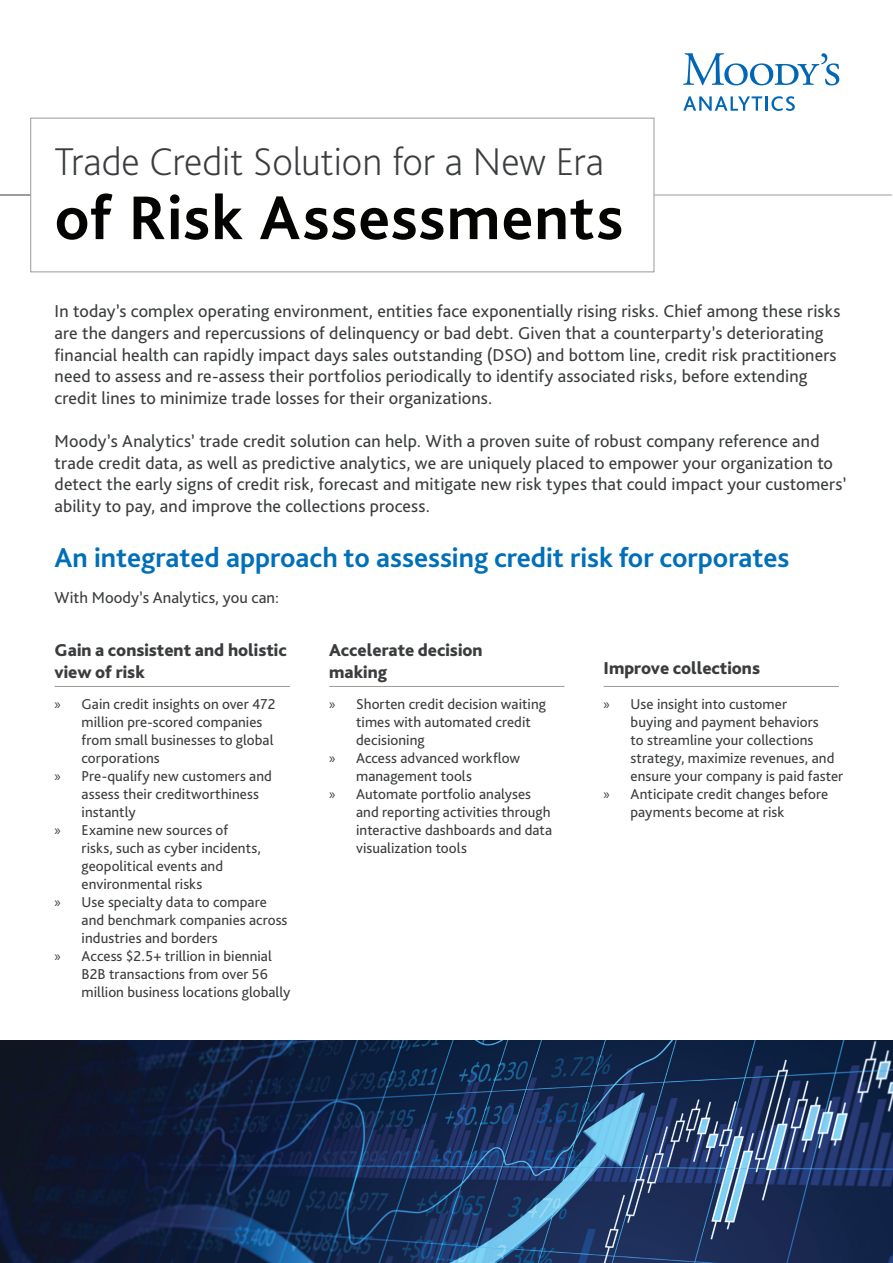
<style>
.page{position:relative;width:893px;height:1263px;background:#fff}
.page>*{position:absolute;margin:0;border:0;box-sizing:border-box;transform-origin:0 0}
.t1{font:700 64.5px "Bliss Pro";letter-spacing:.01em;color:#040503}
.t2{font:200 40.5px "Bliss Pro";letter-spacing:-.01em;color:#3a3c3e}
.t3{font:700 28.5px "Bliss Pro";color:#006fba}
.t4{font:18px/21.6px "Bliss Pro";letter-spacing:.005em;color:#3a3c3e}
.t5{font:800 18px/21.6px "Bliss Pro";color:#3a3c3e}
.t6{font:16.5px "Bliss Pro";letter-spacing:.005em;color:#3a3c3e}
.t7{font:15px "Bliss Pro";letter-spacing:.005em;color:#3a3c3e}
.s1{font-family:"Myriad Pro"}
</style>
<div class="page">
<hr style="left:0;top:195px;width:31px;height:1px;background:#9b9a98">
<img style="left:0;top:1040px;width:893px;height:223px">
<div style="left:31px;top:118px;width:623px;height:154px;border:1px solid #9b9a98"></div>
<hr style="left:654px;top:195px;width:238px;height:1px;background:#9b9a98">
<svg style="left:683px;top:53px;width:156px;height:32px"></svg>
<svg style="left:683px;top:96px;width:79px;height:15px"></svg>
<hr style="left:765px;top:96px;width:3px;height:15px;background:#0166b3">
<svg style="left:771px;top:96px;width:24px;height:15px"></svg>
<hr style="left:55px;top:686px;width:235px;height:1px;background:#9b9a98">
<hr style="left:604px;top:686px;width:235px;height:1px;background:#9b9a98">
<hr style="left:329px;top:686px;width:235px;height:1px;background:#9b9a98">
<h2 class="t2" style="left:55px;top:136px;width:551px">Trade Credit Solution for a New Era</h2>
<h1 class="t1" style="left:55px;top:178px;width:570px">of Risk Assessments</h1>
<p class="t4" style="left:55px;top:300px;width:787px">In today’s complex operating environment, entities face exponentially rising risks. Chief among these risks are the dangers and repercussions of delinquency or bad debt. Given that a counterparty’s deteriorating financial health can rapidly impact days sales outstanding (DSO) and bottom line, credit risk practitioners need to assess and re-assess their portfolios periodically to identify associated risks, before extending credit lines to minimize trade losses for their organizations.</p>
<p class="t4" style="left:55px;top:430px;width:793px">Moody’s Analytics’ trade credit solution can help. With a proven suite of robust company reference and trade credit data, as well as predictive analytics, we are uniquely placed to empower your organization to detect the early signs of credit risk, forecast and mitigate new risk types that could impact your customers’ ability to pay, and improve the collections process.</p>
<h3 class="t3" style="left:55px;top:540px;width:736px">An integrated approach to assessing credit risk for corporates</h3>
<p class="t6" style="left:55px;top:587px;width:226px">With Moody’s Analytics, you can:</p>
<p class="t5" style="left:55px;top:639px;width:234px">Gain a consistent and holistic view of risk</p>
<p class="t7" style="left:55px;top:695px;width:222px"><span class="s1">»</span> Gain credit insights on over 472</p>
<p class="t7" style="left:82px;top:713px;width:182px">million pre-scored companies</p>
<p class="t7" style="left:82px;top:731px;width:193px">from small businesses to global</p>
<p class="t7" style="left:82px;top:749px;width:80px">corporations</p>
<p class="t7" style="left:55px;top:767px;width:219px"><span class="s1">»</span> Pre-qualify new customers and</p>
<p class="t7" style="left:82px;top:785px;width:179px">assess their creditworthiness</p>
<p class="t7" style="left:82px;top:803px;width:56px">instantly</p>
<p class="t7" style="left:55px;top:821px;width:175px"><span class="s1">»</span> Examine new sources of</p>
<p class="t7" style="left:82px;top:839px;width:181px">risks, such as cyber incidents,</p>
<p class="t7" style="left:82px;top:857px;width:143px">geopolitical events and</p>
<p class="t7" style="left:82px;top:875px;width:122px">environmental risks</p>
<p class="t7" style="left:55px;top:893px;width:214px"><span class="s1">»</span> Use specialty data to compare</p>
<p class="t7" style="left:82px;top:911px;width:207px">and benchmark companies across</p>
<p class="t7" style="left:82px;top:929px;width:138px">industries and borders</p>
<p class="t7" style="left:55px;top:947px;width:219px"><span class="s1">»</span> Access $2.5+ trillion in biennial</p>
<p class="t7" style="left:82px;top:965px;width:188px">B2B transactions from over 56</p>
<p class="t7" style="left:82px;top:983px;width:210px">million business locations globally</p>
<p class="t5" style="left:329px;top:639px;width:155px">Accelerate decision making</p>
<p class="t7" style="left:329px;top:695px;width:219px"><span class="s1">»</span> Shorten credit decision waiting</p>
<p class="t7" style="left:356px;top:713px;width:176px">times with automated credit</p>
<p class="t7" style="left:356px;top:731px;width:70px">decisioning</p>
<p class="t7" style="left:329px;top:749px;width:193px"><span class="s1">»</span> Access advanced workflow</p>
<p class="t7" style="left:356px;top:767px;width:117px">management tools</p>
<p class="t7" style="left:329px;top:785px;width:204px"><span class="s1">»</span> Automate portfolio analyses</p>
<p class="t7" style="left:356px;top:803px;width:196px">and reporting activities through</p>
<p class="t7" style="left:356px;top:821px;width:198px">interactive dashboards and data</p>
<p class="t7" style="left:356px;top:839px;width:112px">visualization tools</p>
<p class="t5" style="left:604px;top:657px;width:158px">Improve collections</p>
<p class="t7" style="left:604px;top:695px;width:185px"><span class="s1">»</span> Use insight into customer</p>
<p class="t7" style="left:631px;top:713px;width:190px">buying and payment behaviors</p>
<p class="t7" style="left:631px;top:731px;width:184px">to streamline your collections</p>
<p class="t7" style="left:631px;top:749px;width:205px">strategy, maximize revenues, and</p>
<p class="t7" style="left:631px;top:767px;width:214px">ensure your company is paid faster</p>
<p class="t7" style="left:604px;top:785px;width:226px"><span class="s1">»</span> Anticipate credit changes before</p>
<p class="t7" style="left:631px;top:803px;width:155px">payments become at risk</p>
</div>
